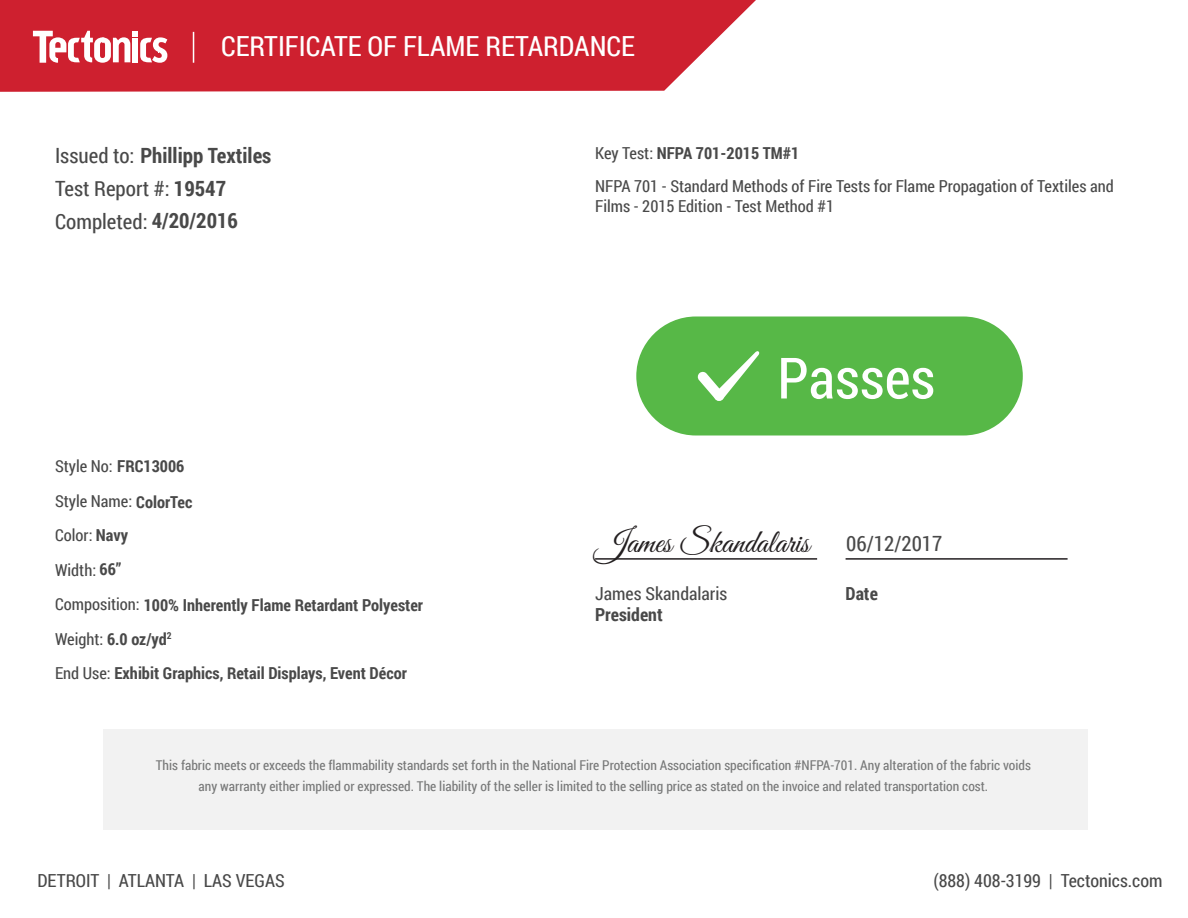
<style>
.page{position:relative;width:1188px;height:918px;background:#fff}
.page>*{position:absolute;margin:0;border:0;box-sizing:border-box;transform-origin:0 0}
.t1{font:57px "Roboto Condensed";color:#fff}
.t2{font:33px "Great Vibes";color:#231f20}
.t3{font:27.75px "Roboto Condensed";color:#fff}
.t4{font:21px/33px "Roboto Condensed";color:#494949}
.t5{font:18px "Roboto Condensed";color:#494949}
.t6{font:700 18px "Roboto Condensed";color:#494949}
.t7{font:700 16.5px/34.5px "Roboto Condensed";color:#494949}
.t8{font:16.5px/33px "Roboto Condensed";color:#494949}
.t9{font:13.5px/21px "Roboto Condensed";color:#777878;text-align:center}
.s1{font-weight:700}
.s2{font-weight:400}
</style>
<div class="page">
<svg style="left:0;top:0;width:756px;height:92px;background:#d1303e"></svg>
<svg style="left:33px;top:31px;width:134px;height:32px"></svg>
<hr style="left:193px;top:32px;width:1px;height:31px;background:#fff">
<div style="left:636px;top:317px;width:387px;height:118px;background:#57b847;border-radius:59px"></div>
<svg style="left:697px;top:351px;width:63px;height:50px"></svg>
<div style="left:103px;top:729px;width:985px;height:100px;background:#f2f2f2"></div>
<hr style="left:846px;top:558px;width:222px;height:2px;background:#241f21">
<hr style="left:595px;top:558px;width:222px;height:2px;background:#241f21">
<h3 class="t3" style="left:221px;top:27px;width:415px">CERTIFICATE OF FLAME RETARDANCE</h3>
<h3 class="t4" style="left:55px;top:139px;width:218px">Issued to: <span class="s1">Phillipp Textiles<br></span>Test Report #: <span class="s1">19547<br></span>Completed: <span class="s1">4/20/2016</span></h3>
<p class="t7" style="left:55px;top:448px;width:370px"><span class="s2">Style No:</span> FRC13006<br><span class="s2">Style Name:</span> ColorTec<br><span class="s2">Color:</span> Navy<br><span class="s2">Width:</span> 66”<br><span class="s2">Composition:</span> 100% Inherently Flame Retardant Polyester<br><span class="s2">Weight:</span> 6.0 oz/yd<sup>2<br></sup><span class="s2">End Use:</span> Exhibit Graphics, Retail Displays, Event Décor</p>
<p class="t8" style="left:595px;top:136px;width:520px">Key Test: <span class="s1">NFPA 701-2015 TM#1<br></span>NFPA 701 - Standard Methods of Fire Tests for Flame Propagation of Textiles and</p>
<p class="t8" style="left:595px;top:189px;width:241px">Films - 2015 Edition - Test Method #1</p>
<h1 class="t1" style="left:777px;top:339px;width:160px">Passes</h1>
<h2 class="t2" style="left:595px;top:524px;width:216px">James Skandalaris</h2>
<h3 class="t5" style="left:595px;top:581px;width:134px">James Skandalaris</h3>
<h3 class="t6" style="left:595px;top:602px;width:69px">President</h3>
<h3 class="t4" style="left:846px;top:526px;width:98px">06/12/2017</h3>
<h3 class="t6" style="left:846px;top:580px;width:34px">Date</h3>
<p class="t9" style="left:156px;top:755px;width:877px">This fabric meets or exceeds the flammability standards set forth in the National Fire Protection Association specification #NFPA-701. Any alteration of the fabric voids any warranty either implied or expressed. The liability of the seller is limited to the selling price as stated on the invoice and related transportation cost.</p>
<h3 class="t5" style="left:38px;top:868px;width:249px">DETROIT | ATLANTA | LAS VEGAS</h3>
<h3 class="t5" style="left:933px;top:868px;width:231px">(888) 408-3199 | Tectonics.com</h3>
</div>
